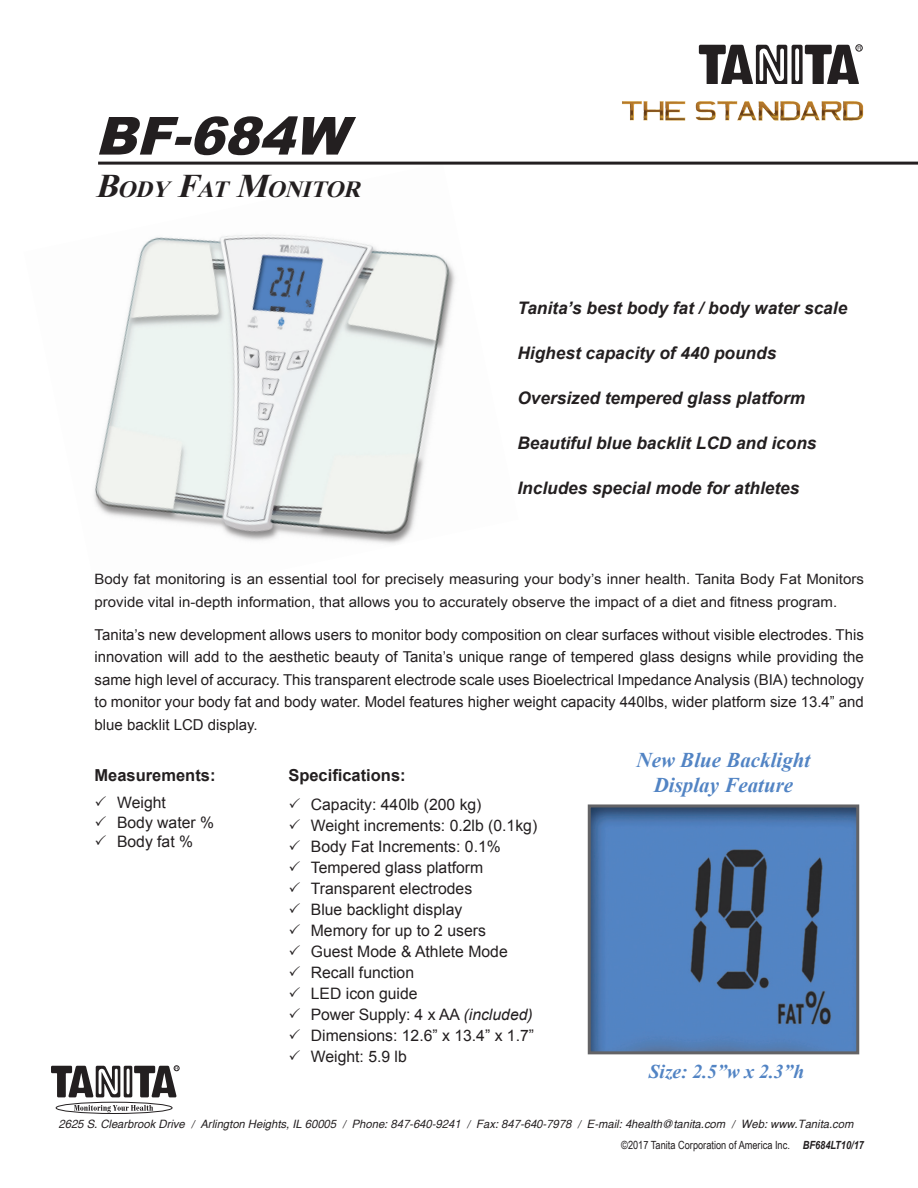
<style>
.page{position:relative;width:918px;height:1188px;background:#fff}
.page>*{position:absolute;margin:0;border:0;box-sizing:border-box;transform-origin:0 0}
.t1{font:italic 900 52.5px "Arial";color:#231f20}
.t2{font:italic 700 23.1px "Times New Roman";color:#231f20}
.t3{font:italic 700 21px/25.2px "Times New Roman";color:#5284c4;text-align:center}
.t4{font:italic 700 19.5px "Times New Roman";color:#5284c4}
.t5{font:italic 700 17.25px "Arial";color:#231f20}
.t6{font:700 16.5px "Arial";color:#231f20}
.t7{font:15.75px/21px "Arial";color:#231f20}
.t8{font:15px/22.5px "Arial";color:#231f20;text-align:justify}
.t9{font:14.25px/22.5px "Arial";color:#231f20;scale:1.05 1}
.t10{font:italic 11.25px "Helsinki";color:#231f20}
.t11{font:11.25px "Arial Narrow";color:#231f20}
.s1{font-size:33px}
.s2{font-style:italic}
.s3{font-weight:700;font-style:italic}
</style>
<div class="page">
<img style="left:94px;top:234px;width:361px;height:310px">
<div style="left:856px;top:45px;width:7px;height:6px;border:1px solid #231f20;border-radius:50%"></div>
<svg style="left:699px;top:45px;width:162px;height:39px"></svg>
<img style="left:622px;top:101px;width:242px;height:20px">
<svg style="left:74px;top:1105px;width:79px;height:7px"></svg>
<div style="left:56px;top:1102px;width:116px;height:12px;border:1px solid #231f20;border-radius:50%"></div>
<svg style="left:51px;top:1066px;width:128px;height:31px"></svg>
<img style="left:592px;top:808px;width:263px;height:242px">
<div style="left:588px;top:804px;width:271px;height:250px;border:3px solid #636366"></div>
<hr style="left:98px;top:162px;width:820px;height:3px;background:#231f20">
<h1 class="t1" style="left:95px;top:98px;width:272px">BF-684w</h1>
<h2 class="t2" style="left:95px;top:173px;width:275px"><span class="s1">B</span>ODY <span class="s1">F</span>AT <span class="s1">M</span>ONITOR</h2>
<p class="t5" style="left:518px;top:297px;width:331px">Tanita’s best body fat / body water scale</p>
<p class="t5" style="left:518px;top:342px;width:260px">Highest capacity of 440 pounds</p>
<p class="t5" style="left:518px;top:387px;width:289px">Oversized tempered glass platform</p>
<p class="t5" style="left:518px;top:432px;width:301px">Beautiful blue backlit LCD and icons</p>
<p class="t5" style="left:518px;top:477px;width:283px">Includes special mode for athletes</p>
<p class="t9" style="left:94px;top:568px;width:734px">Body fat monitoring is an essential tool for precisely measuring your body’s inner health. Tanita Body Fat Monitors provide vital in-depth information, that allows you to accurately observe the impact of a diet and fitness program.</p>
<p class="t8" style="left:94px;top:623px;width:771px">Tanita’s new development allows users to monitor body composition on clear surfaces without visible electrodes. This innovation will add to the aesthetic beauty of Tanita’s unique range of tempered glass designs while providing the same high level of accuracy. This transparent electrode scale uses Bioelectrical Impedance Analysis (BIA) technology to monitor your body fat and body water. Model features higher weight capacity 440lbs, wider platform size 13.4” and blue backlit LCD display.</p>
<p class="t6" style="left:94px;top:765px;width:123px">Measurements:</p>
<p class="t7" style="left:117px;top:793px;width:99px;line-height:19.5px">Weight<br>Body water %<br>Body fat %</p>
<p class="t6" style="left:288px;top:765px;width:119px">Specifications:</p>
<p class="t7" style="left:311px;top:794px;width:228px">Capacity: 440lb (200 kg)<br>Weight increments: 0.2lb (0.1kg)<br>Body Fat Increments: 0.1%<br>Tempered glass platform<br>Transparent electrodes<br>Blue backlight display<br>Memory for up to 2 users<br>Guest Mode &amp; Athlete Mode<br>Recall function<br>LED icon guide<br>Power Supply: 4 x AA <span class="s2">(included)<br></span>Dimensions: 12.6” x 13.4” x 1.7”<br>Weight: 5.9 lb</p>
<h3 class="t3" style="left:637px;top:747px;width:175px">New Blue Backlight<br>Display Feature</h3>
<h3 class="t4" style="left:649px;top:1058px;width:157px">Size: 2.5”w x 2.3”h</h3>
<p class="t10" style="left:59px;top:1116px;width:796px">2625 S. Clearbrook Drive / Arlington Heights, IL 60005 / Phone: 847-640-9241 / Fax: 847-640-7978 / E-mail: 4health@tanita.com / Web: www.Tanita.com</p>
<p class="t11" style="left:621px;top:1137px;width:244px">©2017 Tanita Corporation of America Inc. <span class="s3">BF684LT10/17</span></p>
</div>
